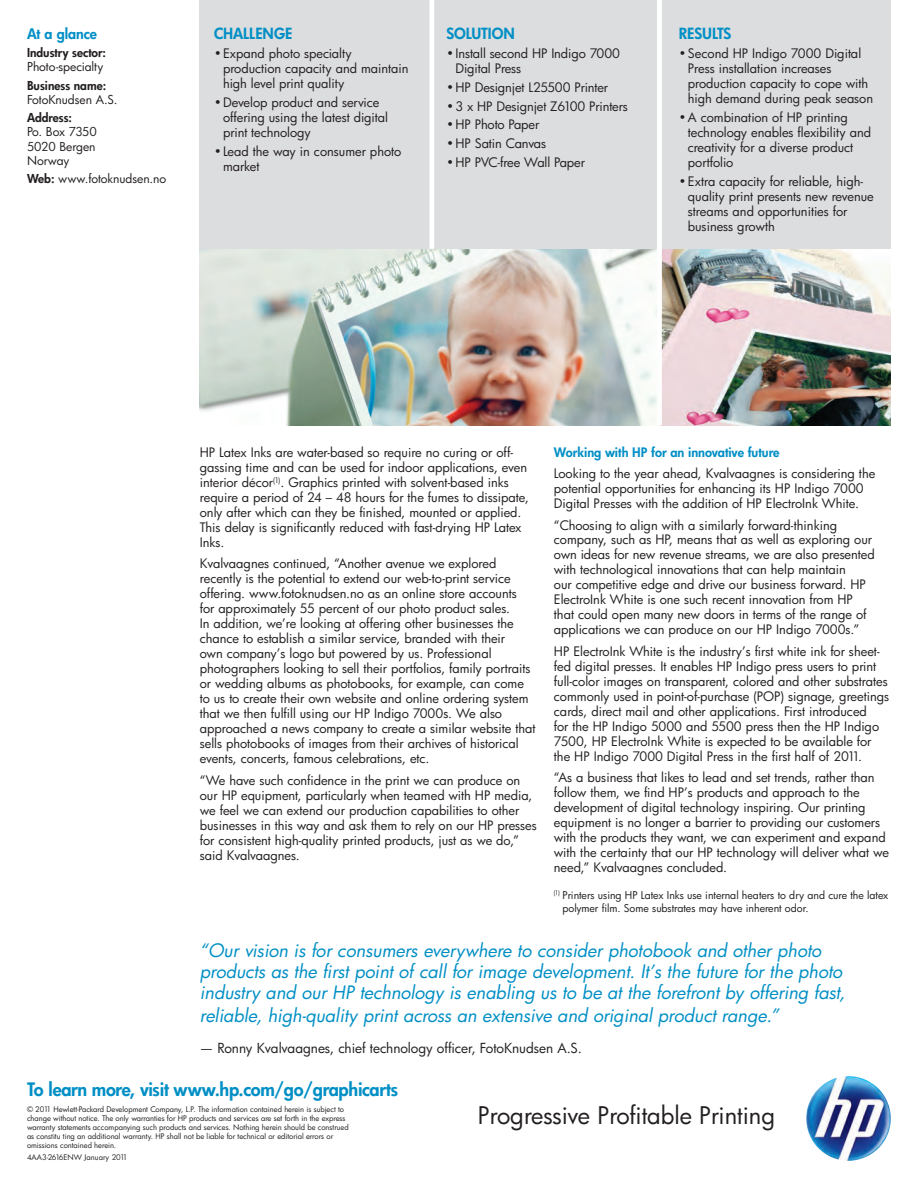
<style>
.page{position:relative;width:918px;height:1188px;background:#fff}
.page>*{position:absolute;margin:0;border:0;box-sizing:border-box;transform-origin:0 0}
.PullQuote_Source{font:23.7px "HP Futura";letter-spacing:-.005em;color:#231f20}
.PullQuote{font:italic 18px/21.5px "HP Futura";color:#008fc5}
.sub-headers_640_C{font:800 18px "HP Futura";letter-spacing:-.015em;color:#008fc5}
.sub-headers_376{font:800 15px "HP Futura";color:#008fc5}
.glance{font:800 14.25px "HP Futura";color:#008fc5}
.PullQuote-2{font:13.5px "HP Futura";letter-spacing:-.005em;color:#231f20}
.main-_body{font:12.75px/15px "HP Futura";color:#231f20}
.Challenge{font:12.75px/15px "HP Futura";letter-spacing:-.005em;color:#231f20}
.sub-headers{font:800 12.75px "HP Futura";color:#008fc5}
.glance-2{font:12px/14.4px "HP Futura";letter-spacing:-.005em;color:#231f20}
.glance-3{font:800 12px/14.4px "HP Futura";color:#231f20}
.main-_body-2{font:10.5px/13.5px "HP Futura";letter-spacing:-.005em;color:#231f20}
.sub-headers_640_C-2{font:7.5px/9px "HP Futura";color:#231f20}
.s1{font-weight:400}
.s2{font-weight:800}
</style>
<div class="page">
<img style="left:806px;top:1076px;width:85px;height:85px;border-radius:42px">
<img style="left:200px;top:249px;width:691px;height:176px">
<div style="left:200px;top:0;width:691px;height:249px;background:#dcdddf"></div>
<div style="left:657px;top:0;width:5px;height:425px;background:#fff"></div>
<div style="left:429px;top:0;width:5px;height:249px;background:#fff"></div>
<p class="glance" style="left:27px;top:24px;width:72px">At a glance</p>
<p class="glance-3" style="left:27px;top:45px;width:80px">Industry sector:<br><span class="s1">Photo-specialty</span></p>
<p class="glance-2" style="left:27px;top:78px;width:92px"><span class="s2">Business name:<br></span>FotoKnudsen A.S.</p>
<p class="glance-2" style="left:27px;top:110px;width:71px"><span class="s2">Address:<br></span>Po. Box 7350<br>5020 Bergen<br>Norway</p>
<p class="glance-2" style="left:27px;top:172px;width:141px"><span class="s2">Web:</span> www.fotoknudsen.no</p>
<p class="sub-headers_376" style="left:214px;top:24px;width:80px">CHALLENGE</p>
<p class="Challenge" style="left:223px;top:46px;width:187px;text-indent:-9px">•Expand photo specialty production capacity and maintain high level print quality</p>
<p class="Challenge" style="left:223px;top:94px;width:167px;text-indent:-9px">•Develop product and service offering using the latest digital print technology</p>
<p class="Challenge" style="left:223px;top:143px;width:180px;text-indent:-9px">•Lead the way in consumer photo market</p>
<p class="sub-headers_376" style="left:446px;top:24px;width:70px">SOLUTION</p>
<p class="Challenge" style="left:455px;top:46px;width:166px;text-indent:-9px">•Install second HP Indigo 7000<br>Digital Press</p>
<p class="Challenge" style="left:446px;top:79px;width:163px">•HP Designjet L25500 Printer</p>
<p class="Challenge" style="left:446px;top:98px;width:183px">•3 x HP Designjet Z6100 Printers</p>
<p class="Challenge" style="left:446px;top:117px;width:94px">•HP Photo Paper</p>
<p class="Challenge" style="left:446px;top:136px;width:101px">•HP Satin Canvas</p>
<p class="Challenge" style="left:446px;top:155px;width:140px">•HP PVC-free Wall Paper</p>
<p class="sub-headers_376" style="left:679px;top:24px;width:54px">RESULTS</p>
<p class="Challenge" style="left:688px;top:46px;width:187px;text-indent:-9px">•Second HP Indigo 7000 Digital<br>Press installation increases production capacity to cope with high demand during peak season</p>
<p class="Challenge" style="left:688px;top:109px;width:185px;text-indent:-9px">•A combination of HP printing technology enables flexibility and creativity for a diverse product portfolio</p>
<p class="Challenge" style="left:688px;top:173px;width:187px;text-indent:-9px">•Extra capacity for reliable, high&shy;quality print presents new revenue streams and opportunities for business growth</p>
<p class="main-_body" style="left:200px;top:444px;width:331px">HP Latex Inks are water-based so require no curing or off&shy;gassing time and can be used for indoor applications, even interior décor<sup>(1)</sup>. Graphics printed with solvent-based inks require a period of 24 – 48 hours for the fumes to dissipate, only after which can they be finished, mounted or applied.<br>This delay is significantly reduced with fast-drying HP Latex Inks.</p>
<p class="main-_body" style="left:200px;top:556px;width:337px">Kvalvaagnes continued, “Another avenue we explored recently is the potential to extend our web-to-print service offering. www.fotoknudsen.no as an online store accounts<br>for approximately 55 percent of our photo product sales.<br>In addition, we’re looking at offering other businesses the chance to establish a similar service, branded with their<br>own company’s logo but powered by us. Professional photographers looking to sell their portfolios, family portraits or wedding albums as photobooks, for example, can come to us to create their own website and online ordering system that we then fulfill using our HP Indigo 7000s. We also approached a news company to create a similar website that sells photobooks of images from their archives of historical events, concerts, famous celebrations, etc.</p>
<p class="main-_body" style="left:200px;top:772px;width:339px">“We have such confidence in the print we can produce on our HP equipment, particularly when teamed with HP media, we feel we can extend our production capabilities to other businesses in this way and ask them to rely on our HP presses for consistent high-quality printed products, just as we do,” said Kvalvaagnes.</p>
<p class="sub-headers" style="left:554px;top:443px;width:227px">Working with HP for an innovative future</p>
<p class="main-_body" style="left:554px;top:466px;width:323px">Looking to the year ahead, Kvalvaagnes is considering the potential opportunities for enhancing its HP Indigo 7000<br>Digital Presses with the addition of HP ElectroInk White.</p>
<p class="main-_body" style="left:554px;top:517px;width:322px">“Choosing to align with a similarly forward-thinking company, such as HP, means that as well as exploring our own ideas for new revenue streams, we are also presented with technological innovations that can help maintain<br>our competitive edge and drive our business forward. HP ElectroInk White is one such recent innovation from HP that could open many new doors in terms of the range of applications we can produce on our HP Indigo 7000s.”</p>
<p class="main-_body" style="left:554px;top:643px;width:337px">HP ElectroInk White is the industry’s first white ink for sheet&shy;fed digital presses. It enables HP Indigo press users to print full-color images on transparent, colored and other substrates commonly used in point-of-purchase (POP) signage, greetings cards, direct mail and other applications. First introduced<br>for the HP Indigo 5000 and 5500 press then the HP Indigo 7500, HP ElectroInk White is expected to be available for the HP Indigo 7000 Digital Press in the first half of 2011.</p>
<p class="main-_body" style="left:554px;top:770px;width:337px">“As a business that likes to lead and set trends, rather than follow them, we find HP’s products and approach to the development of digital technology inspiring. Our printing equipment is no longer a barrier to providing our customers with the products they want, we can experiment and expand with the certainty that our HP technology will deliver what we need,” Kvalvaagnes concluded.</p>
<p class="main-_body-2" style="left:562px;top:888px;width:328px;text-indent:-9px"><sup>(1)</sup> Printers using HP Latex Inks use internal heaters to dry and cure the latex polymer film. Some substrates may have inherent odor.</p>
<p class="PullQuote" style="left:200px;top:939px;width:647px">“Our vision is for consumers everywhere to consider photobook and other photo products as the first point of call for image development. It’s the future for the photo industry and our HP technology is enabling us to be at the forefront by offering fast, reliable, high-quality print across an extensive and original product range.”</p>
<p class="PullQuote-2" style="left:200px;top:1038px;width:384px">— Ronny Kvalvaagnes, chief technology officer, FotoKnudsen A.S.</p>
<p class="sub-headers_640_C" style="left:27px;top:1077px;width:373px">To learn more, visit www.hp.com/go/graphicarts</p>
<p class="sub-headers_640_C-2" style="left:27px;top:1104px;width:323px">© 2011 Hewlett-Packard Development Company, L.P. The information contained herein is subject to change without notice. The only warranties for HP products and services are set forth in the express warranty statements accompanying such products and services. Nothing herein should be construed as constitu ting an additional warranty. HP shall not be liable for technical or editorial errors or omissions contained herein.</p>
<p class="sub-headers_640_C-2" style="left:27px;top:1153px;width:102px">4AA3-2616ENW January 2011</p>
<p class="PullQuote_Source" style="left:478px;top:1100px;width:299px">Progressive Profitable Printing</p>
</div>
